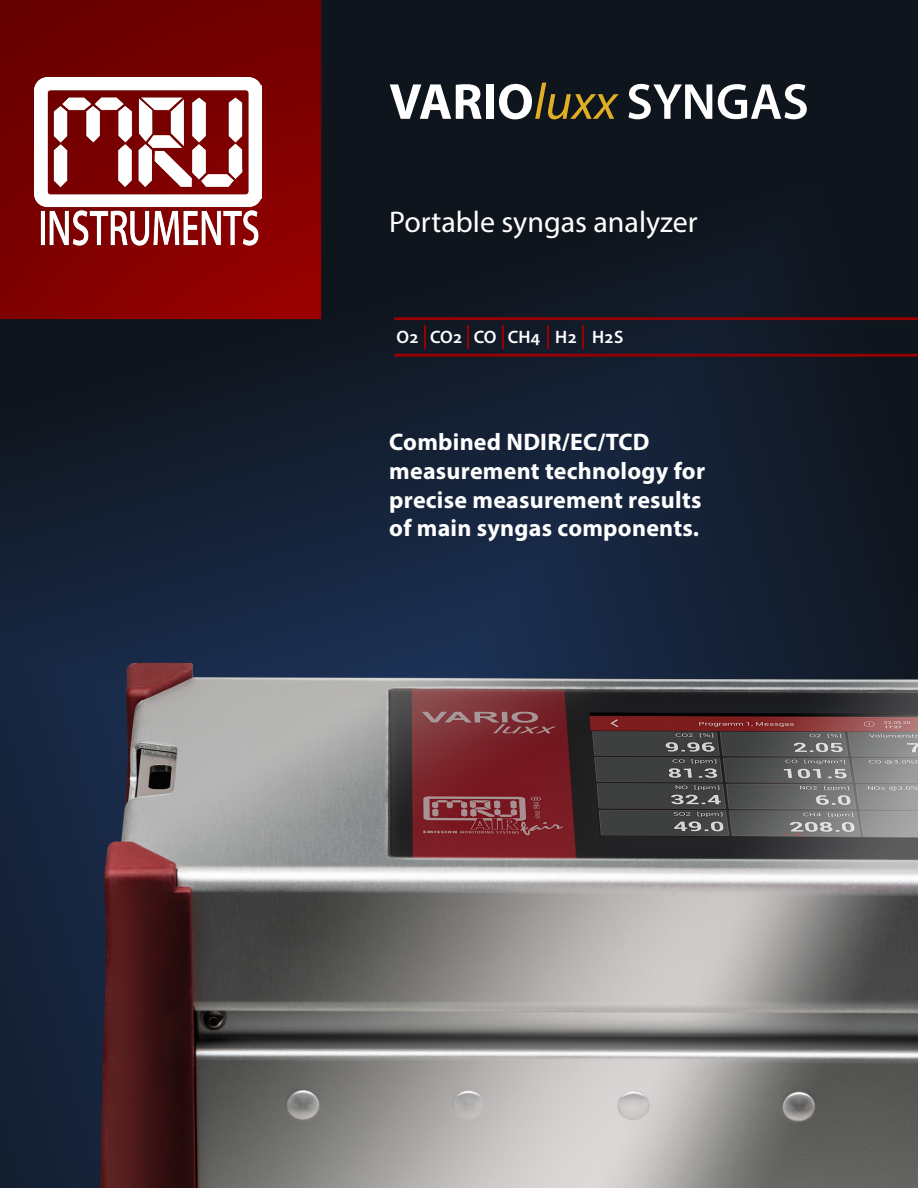
<style>
.page{position:relative;width:918px;height:1188px;background:#fff}
.page>*{position:absolute;margin:0;border:0;box-sizing:border-box;transform-origin:0 0}
.t1{font:600 51px "Myriad Pro";color:#fff}
.t2{font:30px "Myriad Pro";color:#fff}
.t3{font:700 24px/28.8px "Myriad Pro";letter-spacing:.01em;color:#fff}
.t4{font:600 18px "Myriad Pro";color:#fff}
.s1{font-weight:700}
.s2{font-weight:400;font-style:italic;color:#e0ae25}
</style>
<div class="page">
<img style="left:0;top:0;width:918px;height:1188px">
<img style="left:35px;top:78px;width:226px;height:180px">
<svg style="left:424px;top:326px;width:1px;height:23px"></svg>
<hr style="left:467px;top:326px;width:2px;height:23px;background:#9b0000">
<svg style="left:502px;top:326px;width:1px;height:23px"></svg>
<svg style="left:547px;top:326px;width:1px;height:23px"></svg>
<hr style="left:582px;top:326px;width:2px;height:23px;background:#9b0000">
<img style="left:14px;top:438px;width:904px;height:750px">
<p class="t1" style="left:389px;top:69px;width:421px"><span class="s1">VARIO</span><span class="s2">luxx</span> SYNGAS</p>
<p class="t2" style="left:389px;top:204px;width:310px">Portable syngas analyzer</p>
<p class="t4" style="left:396px;top:325px;width:229px">O2 CO2 CO CH4 H2 H2S</p>
<p class="t3" style="left:389px;top:427px;width:317px">Combined NDIR/EC/TCD measurement technology for precise measurement results of main syngas components.</p>
</div>
